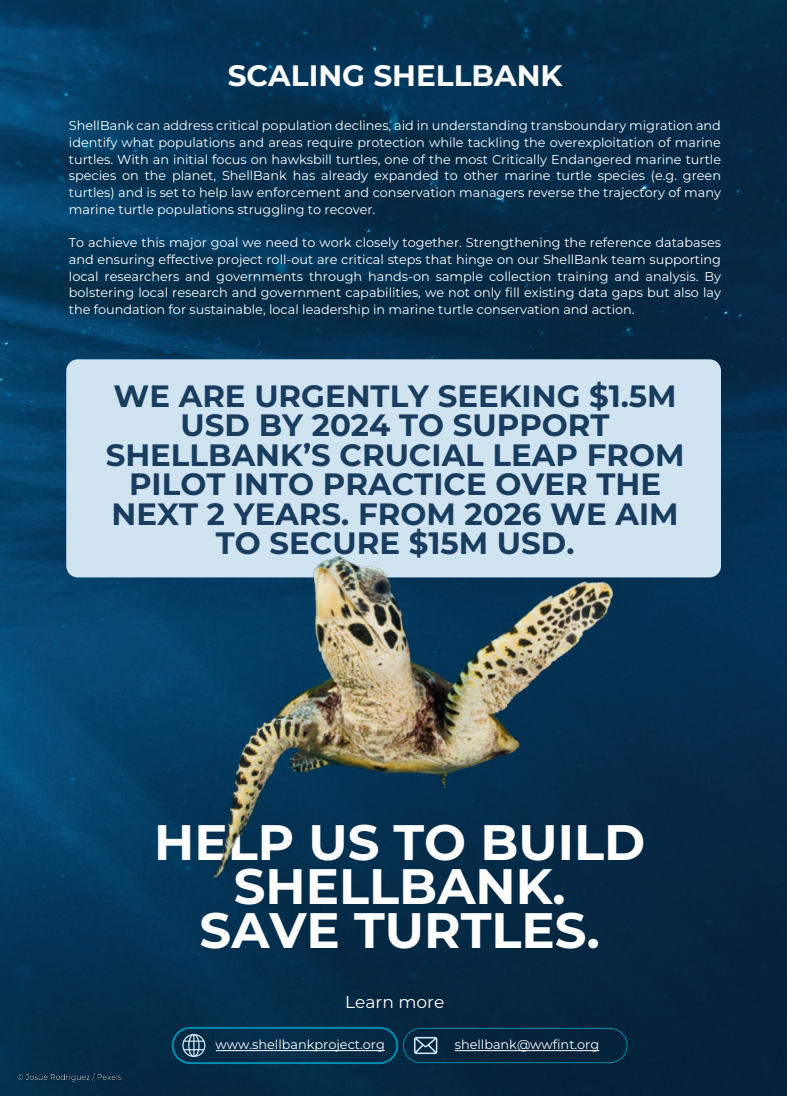
<style>
.page{position:relative;width:787px;height:1096px;background:#fff}
.page>*{position:absolute;margin:0;border:0;box-sizing:border-box;transform-origin:0 0}
.t1{font:700 49.75px/44.2px "Montserrat";color:#fff;text-align:center}
.t2{font:700 30.75px/29.5px "Montserrat";color:#183d5f;text-align:center}
.t3{font:700 29.5px "Montserrat";color:#fff}
.t4{font:17px "Montserrat";color:#fff}
.t5{font:12.88px/16.6px "Montserrat";color:#fff;text-align:justify}
</style>
<div class="page">
<img style="left:0;top:0;width:787px;height:1095px">
<img style="left:16px;top:1070px;width:108px;height:14px">
<div style="left:66px;top:359px;width:655px;height:218px;background:#d0e3f0"></div>
<svg style="left:171px;top:1025px;width:456px;height:39px;background:#09344e"></svg>
<hr style="left:216px;top:1050px;width:169px;height:1px;background:#fff">
<img style="left:208px;top:514px;width:423px;height:406px">
<hr style="left:455px;top:1050px;width:144px;height:1px;background:#fff">
<h3 class="t3" style="left:228px;top:56px;width:336px">SCALING SHELLBANK</h3>
<p class="t5" style="left:69px;top:117px;width:654px">ShellBank can address critical population declines, aid in understanding transboundary migration and identify what populations and areas require protection while tackling the overexploitation of marine turtles. With an initial focus on hawksbill turtles, one of the most Critically Endangered marine turtle species on the planet, ShellBank has already expanded to other marine turtle species (e.g. green turtles) and is set to help law enforcement and conservation managers reverse the trajectory of many marine turtle populations struggling to recover.</p>
<p class="t5" style="left:69px;top:234px;width:654px">To achieve this major goal we need to work closely together. Strengthening the reference databases and ensuring effective project roll-out are critical steps that hinge on our ShellBank team supporting local researchers and governments through hands-on sample collection training and analysis. By bolstering local research and government capabilities, we not only fill existing data gaps but also lay the foundation for sustainable, local leadership in marine turtle conservation and action.</p>
<h2 class="t2" style="left:106px;top:380px;width:580px">WE ARE URGENTLY SEEKING $1.5M<br>USD BY 2024 TO SUPPORT<br>SHELLBANK’S CRUCIAL LEAP FROM<br>PILOT INTO PRACTICE OVER THE<br>NEXT 2 YEARS. FROM 2026 WE AIM<br>TO SECURE $15M USD.</h2>
<h1 class="t1" style="left:154px;top:818px;width:492px">HELP US TO BUILD<br>SHELLBANK.<br>SAVE TURTLES.</h1>
<h3 class="t4" style="left:345px;top:990px;width:101px">Learn more</h3>
<p class="t5" style="left:216px;top:1035px;width:171px">www.shellbankproject.org</p>
<p class="t5" style="left:455px;top:1035px;width:146px">shellbank@wwfint.org</p>
</div>
